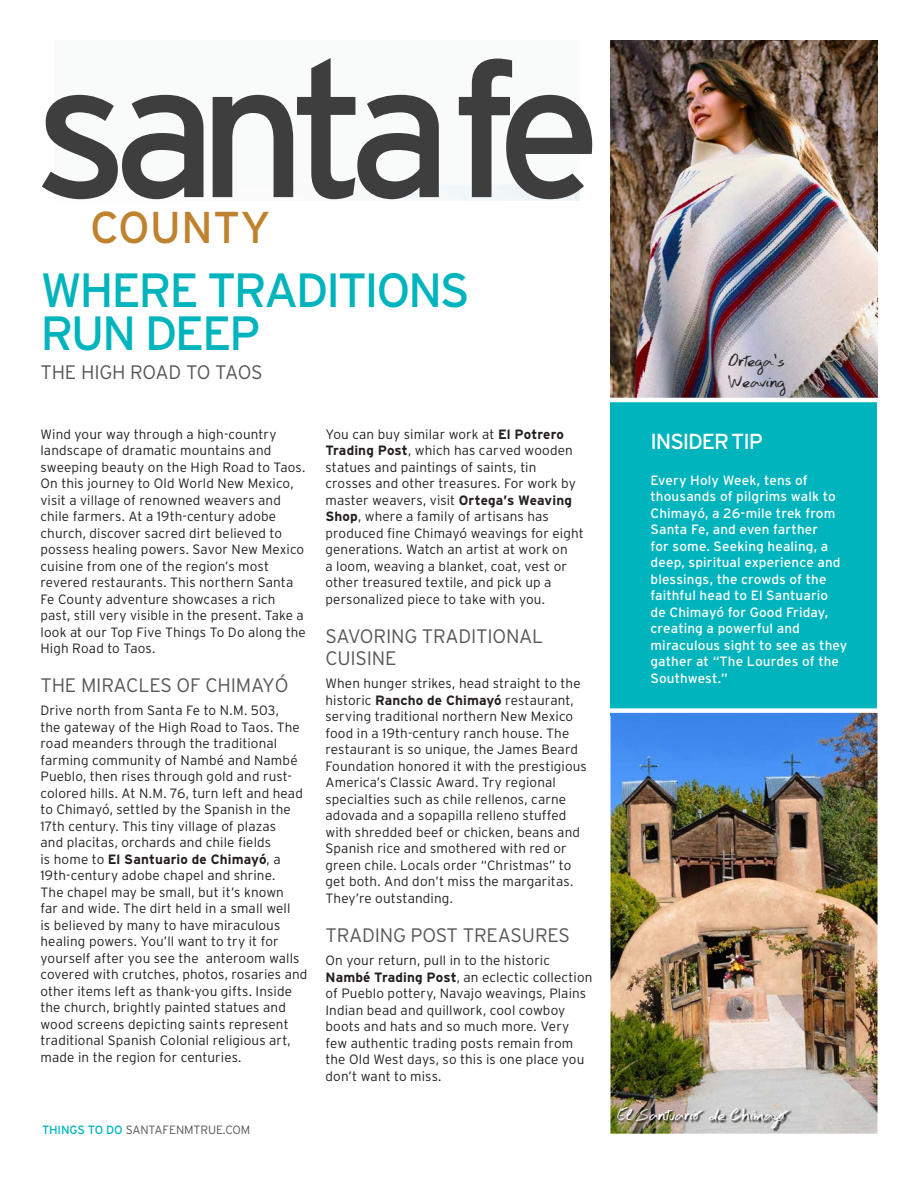
<style>
.page{position:relative;width:918px;height:1188px;background:#fff}
.page>*{position:absolute;margin:0;border:0;box-sizing:border-box;transform-origin:0 0}
.t1{font:190.8px "Interstate";letter-spacing:-.095em;color:#3e3e3f}
.t2{font:48px/43.5px "Interstate";letter-spacing:-.05em;color:#00b4bd}
.t3{font:44.55px "Interstate";color:#bf8330}
.t4{font:21.75px "Interstate";letter-spacing:-.05em;color:#fff}
.t5{font:21px "Hand Test";color:#fff}
.t6{font:21px/21px "Hand Test";letter-spacing:-.01em;color:#231f20}
.t7{font:300 19.5px/22.5px "Interstate";letter-spacing:-.01em;color:#57585a}
.t8{font:300 13.5px/16.5px "Interstate";letter-spacing:.01em;color:#231f20}
.t9{font:13.5px/16.5px "Interstate";letter-spacing:.01em;color:#fff}
.t10{font:300 12px "Interstate";letter-spacing:-.01em;color:#57585a}
.s1{font-weight:700}
.s2{font-weight:400;color:#00b4bd}
</style>
<div class="page">
<div style="left:610px;top:333px;width:268px;height:383px;background:#00b4bd"></div>
<img style="left:610px;top:40px;width:268px;height:358px">
<img style="left:610px;top:713px;width:268px;height:421px">
<hr style="left:596px;top:398px;width:303px;height:4px;background:#fff">
<div style="left:54px;top:40px;width:526px;height:160px;background:#f9fbfa"></div>
<div style="left:605px;top:708px;width:302px;height:5px;background:#fff"></div>
<img style="left:617px;top:1107px;width:175px;height:24px">
<h1 class="t1" style="left:33px;top:23px;width:570px">santafe</h1>
<h3 class="t3" style="left:90px;top:203px;width:182px">COUNTY</h3>
<h2 class="t2" style="left:40px;top:268px;width:431px">WHERE TRADITIONS<br>RUN DEEP</h2>
<h3 class="t7" style="left:40px;top:361px;width:224px">THE HIGH ROAD TO TAOS</h3>
<p class="t8" style="left:40px;top:426px;width:267px">Wind your way through a high-country landscape of dramatic mountains and sweeping beauty on the High Road to Taos.<br>On this journey to Old World New Mexico, visit a village of renowned weavers and chile farmers. At a 19th-century adobe church, discover sacred dirt believed to possess healing powers. Savor New Mexico cuisine from one of the region’s most revered restaurants. This northern Santa Fe County adventure showcases a rich past, still very visible in the present. Take a look at our Top Five Things To Do along the High Road to Taos.</p>
<h3 class="t7" style="left:40px;top:674px;width:250px">THE MIRACLES OF CHIMAYÓ</h3>
<p class="t8" style="left:40px;top:702px;width:269px">Drive north from Santa Fe to N.M. 503,<br>the gateway of the High Road to Taos. The road meanders through the traditional farming community of Nambé and Nambé Pueblo, then rises through gold and rust&shy;colored hills. At N.M. 76, turn left and head to Chimayó, settled by the Spanish in the 17th century. This tiny village of plazas<br>and placitas, orchards and chile fields<br>is home to <span class="s1">El Santuario de Chimayó</span>, a 19th-century adobe chapel and shrine.<br>The chapel may be small, but it’s known<br>far and wide. The dirt held in a small well<br>is believed by many to have miraculous healing powers. You’ll want to try it for yourself after you see the anteroom walls covered with crutches, photos, rosaries and other items left as thank-you gifts. Inside the church, brightly painted statues and wood screens depicting saints represent traditional Spanish Colonial religious art, made in the region for centuries.</p>
<p class="t10" style="left:42px;top:1123px;width:210px"><span class="s2">THINGS TO DO</span> SANTAFENMTRUE.COM</p>
<p class="t8" style="left:325px;top:425px;width:260px">You can buy similar work at <span class="s1">El Potrero Trading Post</span>, which has carved wooden statues and paintings of saints, tin crosses and other treasures. For work by master weavers, visit <span class="s1">Ortega’s Weaving Shop</span>, where a family of artisans has produced fine Chimayó weavings for eight generations. Watch an artist at work on<br>a loom, weaving a blanket, coat, vest or other treasured textile, and pick up a personalized piece to take with you.</p>
<h3 class="t7" style="left:326px;top:624px;width:220px">SAVORING TRADITIONAL<br>CUISINE</h3>
<p class="t8" style="left:326px;top:675px;width:263px">When hunger strikes, head straight to the historic <span class="s1">Rancho de Chimayó</span> restaurant, serving traditional northern New Mexico food in a 19th-century ranch house. The restaurant is so unique, the James Beard Foundation honored it with the prestigious America’s Classic Award. Try regional specialties such as chile rellenos, carne adovada and a sopapilla relleno stuffed with shredded beef or chicken, beans and Spanish rice and smothered with red or green chile. Locals order “Christmas” to get both. And don’t miss the margaritas.<br>They’re outstanding.</p>
<h3 class="t7" style="left:326px;top:924px;width:246px">TRADING POST TREASURES</h3>
<p class="t8" style="left:326px;top:952px;width:268px">On your return, pull in to the historic <span class="s1">Nambé Trading Post</span>, an eclectic collection of Pueblo pottery, Navajo weavings, Plains Indian bead and quillwork, cool cowboy boots and hats and so much more. Very few authentic trading posts remain from the Old West days, so this is one place you don’t want to miss.</p>
<h3 class="t6" style="left:728px;top:350px;width:59px">Ortega’s<br>Weaving</h3>
<h3 class="t4" style="left:651px;top:429px;width:114px">INSIDER TIP</h3>
<p class="t9" style="left:651px;top:472px;width:198px">Every Holy Week, tens of thousands of pilgrims walk to<br>Chimayó, a 26-mile trek from<br>Santa Fe, and even farther<br>for some. Seeking healing, a deep, spiritual experience and blessings, the crowds of the faithful head to El Santuario<br>de Chimayó for Good Friday, creating a powerful and miraculous sight to see as they gather at “The Lourdes of the<br>Southwest.”</p>
<h3 class="t5" style="left:617px;top:1101px;width:174px">El Santuarió de Chimayó</h3>
</div>
